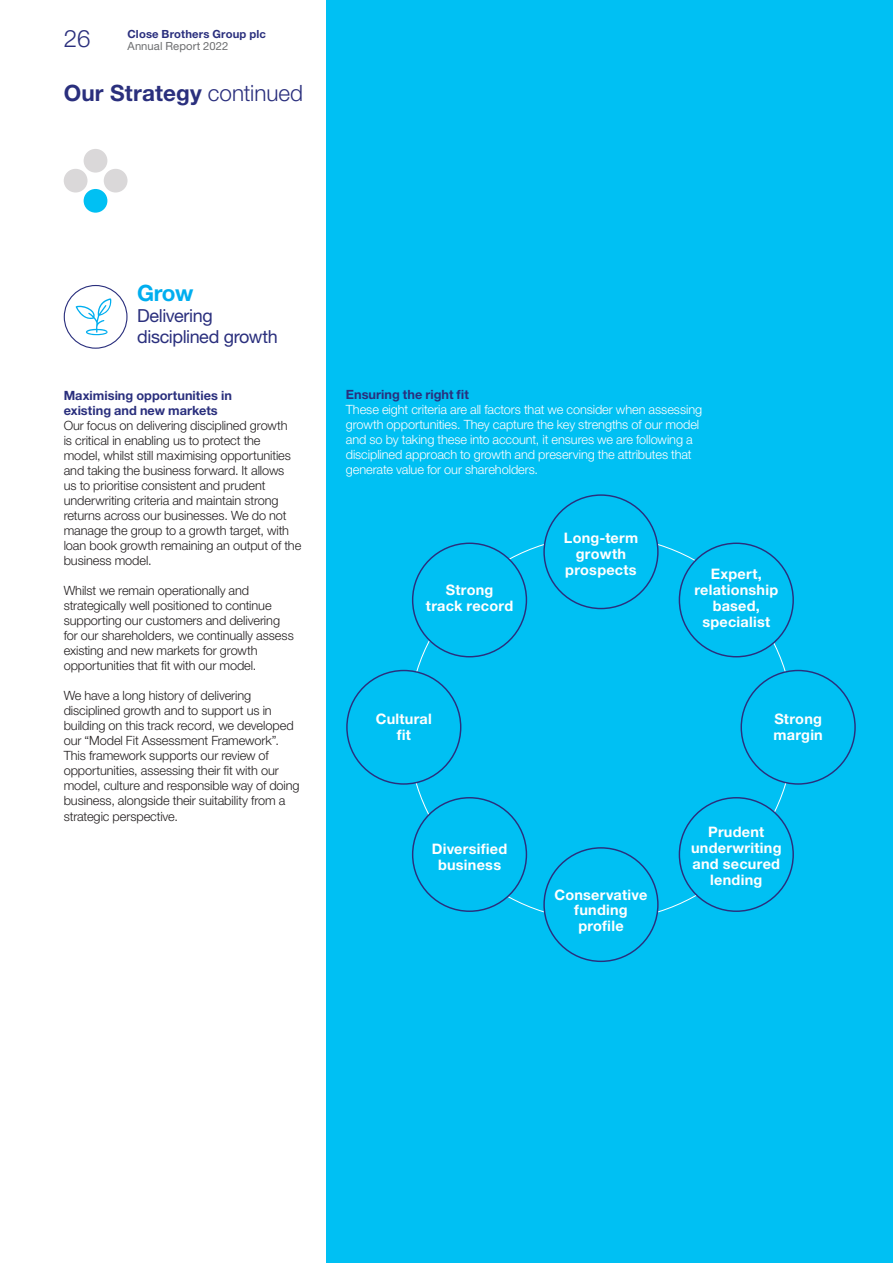
<style>
.page{position:relative;width:893px;height:1263px;background:#fff}
.page>*{position:absolute;margin:0;border:0;box-sizing:border-box;transform-origin:0 0}
.t1{font:300 24px "Helvetica Neue LT Std";color:#2a2f7d}
.t2{font:700 22.5px "Helvetica Neue LT Std";letter-spacing:.01em;color:#2a2f7d}
.t3{font:700 22.5px "Helvetica Neue LT Std";color:#00aeef}
.t4{font:18px/21px "Helvetica Neue LT Std";letter-spacing:-.025em;color:#2a2f7d}
.t5{font:700 14.4px/15.9px "Helvetica Neue LT Std";letter-spacing:.015em;color:#fff;text-align:center}
.t6{font:300 12.75px/15px "Helvetica Neue LT Std";letter-spacing:-.005em;color:#231f20}
.t7{font:300 12.75px/15px "Helvetica Neue LT Std";letter-spacing:-.005em;color:#fff}
.t8{font:700 12.75px/15px "Helvetica Neue LT Std";color:#2a2f7d}
.t9{font:700 11.25px "Helvetica Neue LT Std";letter-spacing:.015em;color:#2a2f7d}
.t10{font:11.25px "Helvetica Neue LT Std";letter-spacing:.005em;color:#6d6e70}
.s1{font-weight:300}
</style>
<div class="page">
<div style="left:326px;top:0;width:567px;height:1263px;background:#00c0f3"></div>
<div style="left:64px;top:169px;width:24px;height:24px;background:#dad8d9;border-radius:50%"></div>
<div style="left:104px;top:169px;width:24px;height:24px;background:#dad8d9;border-radius:50%"></div>
<div style="left:84px;top:149px;width:23px;height:24px;background:#dad8d9;border-radius:50%"></div>
<div style="left:84px;top:189px;width:23px;height:24px;background:#00c0f3;border-radius:50%"></div>
<div style="left:64px;top:285px;width:64px;height:64px;border:1px solid #2a2f7d;border-radius:50%"></div>
<svg style="left:75px;top:298px;width:36px;height:37px"></svg>
<h1 class="t1" style="left:64px;top:30px;width:28px">26</h1>
<p class="t9" style="left:128px;top:30px;width:140px">Close Brothers Group plc</p>
<p class="t10" style="left:128px;top:42px;width:102px">Annual Report 2022</p>
<h2 class="t2" style="left:64px;top:85px;width:241px">Our Strategy <span class="s1">continued</span></h2>
<h2 class="t3" style="left:137px;top:285px;width:58px">Grow</h2>
<h3 class="t4" style="left:137px;top:307px;width:142px">Delivering disciplined growth</h3>
<p class="t8" style="left:64px;top:389px;width:170px">Maximising opportunities in existing and new markets</p>
<p class="t6" style="left:64px;top:419px;width:239px">Our focus on delivering disciplined growth<br>is critical in enabling us to protect the<br>model, whilst still maximising opportunities and taking the business forward. It allows<br>us to prioritise consistent and prudent underwriting criteria and maintain strong returns across our businesses. We do not manage the group to a growth target, with loan book growth remaining an output of the business model.</p>
<p class="t6" style="left:64px;top:584px;width:232px">Whilst we remain operationally and strategically well positioned to continue supporting our customers and delivering for our shareholders, we continually assess existing and new markets for growth opportunities that fit with our model.</p>
<p class="t6" style="left:64px;top:690px;width:237px">We have a long history of delivering disciplined growth and to support us in building on this track record, we developed our “Model Fit Assessment Framework”.<br>This framework supports our review of opportunities, assessing their fit with our model, culture and responsible way of doing business, alongside their suitability from a strategic perspective.</p>
<p class="t8" style="left:346px;top:388px;width:125px">Ensuring the right fit</p>
<p class="t7" style="left:346px;top:403px;width:358px">These eight criteria are all factors that we consider when assessing growth opportunities. They capture the key strengths of our model and so by taking these into account, it ensures we are following a disciplined approach to growth and preserving the attributes that generate value for our shareholders.</p>
<p class="t5" style="left:426px;top:583px;width:89px">Strong track record</p>
<p class="t5" style="left:376px;top:712px;width:58px">Cultural fit</p>
<p class="t5" style="left:432px;top:842px;width:77px">Diversified business</p>
<p class="t5" style="left:564px;top:531px;width:76px">Long-term growth prospects</p>
<p class="t5" style="left:554px;top:888px;width:94px">Conservative funding profile</p>
<p class="t5" style="left:694px;top:568px;width:85px">Expert, relationship based, specialist</p>
<p class="t5" style="left:773px;top:712px;width:51px;text-align:left">Strong margin</p>
<p class="t5" style="left:691px;top:825px;width:92px">Prudent underwriting and secured lending</p>
</div>
